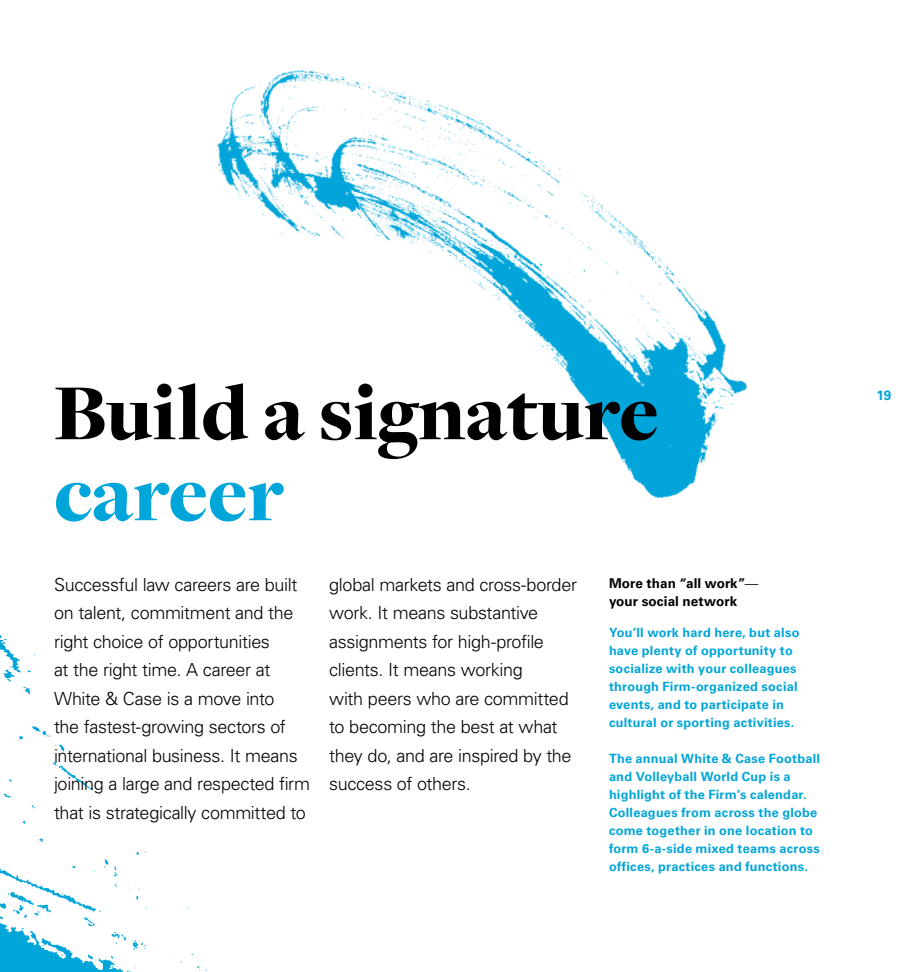
<style>
.page{position:relative;width:918px;height:972px;background:#fff}
.page>*{position:absolute;margin:0;border:0;box-sizing:border-box;transform-origin:0 0}
.t1{font:900 82.5px "Freight Disp Pro";color:#000}
.t2{font:900 82.5px "Freight Disp Pro";color:#00a5d9}
.t3{font:300 18px/28.5px "Univers LT Pro 45";letter-spacing:-.02em;color:#000}
.t4{font:700 13.5px/18px "Univers LT Pro 65";letter-spacing:.005em;color:#000}
.t5{font:700 13.5px "Univers LT Pro 65";color:#00a5d9}
.t6{font:700 12.75px/18px "Univers LT Pro 65";letter-spacing:.02em;color:#00a5d9}
.s1{font-family:"Univers LT Pro 45";font-weight:300}
</style>
<div class="page">
<img style="left:0;top:634px;width:207px;height:338px">
<img style="left:217px;top:70px;width:530px;height:429px">
<h1 class="t1" style="left:54px;top:358px;width:606px">Build a signature</h1>
<h1 class="t2" style="left:54px;top:439px;width:231px">career</h1>
<p class="t3" style="left:54px;top:570px;width:258px">Successful law careers are built on talent, commitment and the right choice of opportunities<br>at the right time. A career at<br>White &amp; Case is a move into<br>the fastest-growing sectors of international business. It means joining a large and respected firm that is strategically committed to</p>
<p class="t3" style="left:329px;top:570px;width:249px">global markets and cross-border work. It means substantive assignments for high-profile clients. It means working<br>with peers who are committed to becoming the best at what they do, and are inspired by the success of others.</p>
<p class="t4" style="left:609px;top:574px;width:151px">More than “all work”<span class="s1">— </span>your social network</p>
<p class="t6" style="left:609px;top:624px;width:192px">You’ll work hard here, but also have plenty of opportunity to socialize with your colleagues through Firm-organized social events, and to participate in cultural or sporting activities.</p>
<p class="t6" style="left:609px;top:750px;width:213px">The annual White &amp; Case Football and Volleyball World Cup is a highlight of the Firm’s calendar.<br>Colleagues from across the globe come together in one location to form 6-a-side mixed teams across offices, practices and functions.</p>
<p class="t5" style="left:877px;top:388px;width:16px">19</p>
</div>
